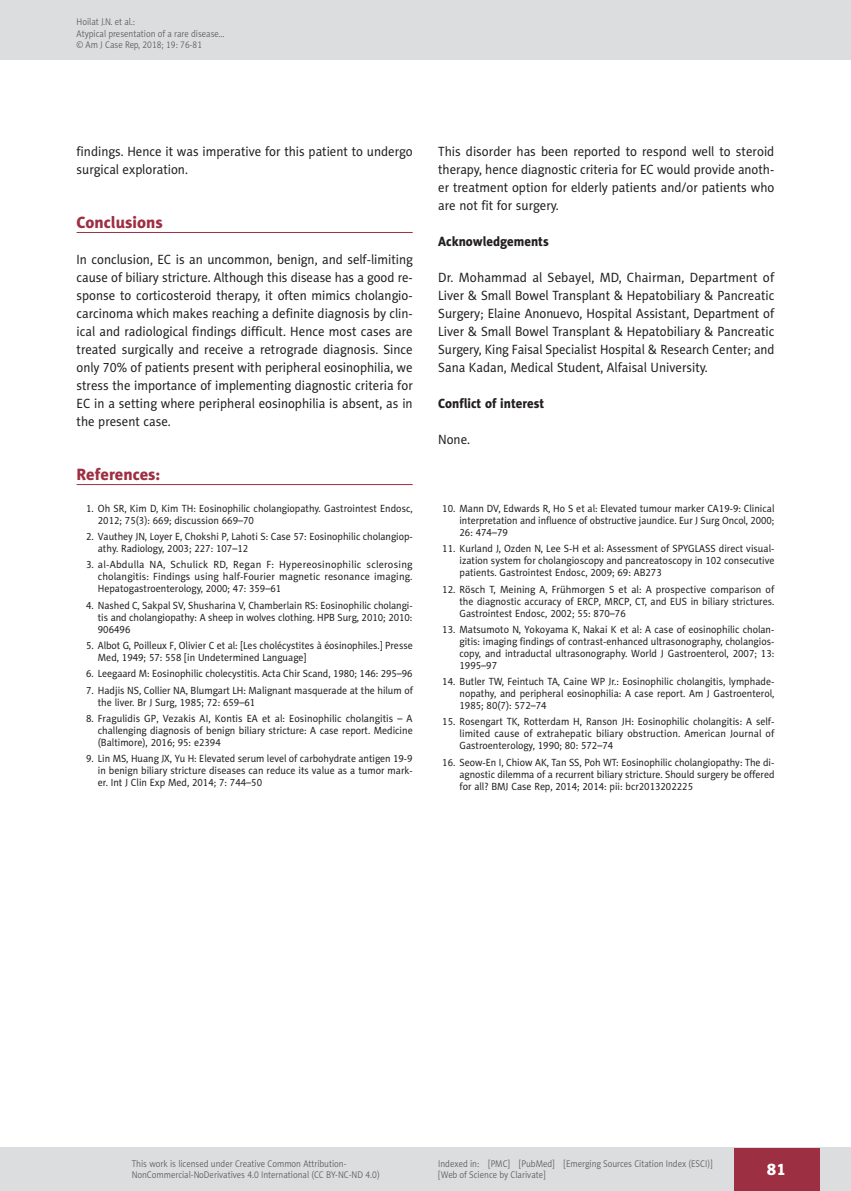
<style>
.page{position:relative;width:851px;height:1191px;background:#fff}
.page>*{position:absolute;margin:0;border:0;box-sizing:border-box;transform-origin:0 0}
.AJCR_Headline_1{font:16.5px "Naomi Sans EFN Heavy";color:#9d2f42}
.AJCR_Referencje_Tytu{font:16.5px "Naomi Sans EFN Heavy";color:#9d2f42}
.t1{font:16.5px "Naomi Sans EFN Heavy";color:#fff}
.AJCR_Body{font:13.5px/18px "Naomi Sans EFN";color:#231f20;text-align:justify;scale:.95 1}
.AJCR_Body-2{font:13.5px/18px "Naomi Sans EFN";color:#231f20;text-align:justify}
.AJCR_Headline_2{font:13.5px "Naomi Sans EFN Heavy";color:#231f20;scale:.95 1}
.AJCR_Referencje_punk{font:10.5px/12px "Naomi Sans EFN";color:#231f20;text-align:justify;scale:.95 1}
.AJCR_Referencje_punk-2{font:10.5px/12px "Naomi Sans EFN";color:#231f20;text-align:justify;scale:.96 1}
.AJCR_Referencje_punk-3{font:10.5px/12px "Naomi Sans EFN";color:#231f20;text-align:justify}
.t2{font:9.75px/11.2px "Naomi Sans EFN Light";color:#57585a;scale:.9 1}
</style>
<div class="page">
<hr style="left:77px;top:232px;width:335px;height:1px;background:#9d2f42">
<hr style="left:77px;top:484px;width:335px;height:1px;background:#9d2f42">
<div style="left:0;top:1148px;width:850px;height:43px;background:#dcdddf"></div>
<div style="left:733px;top:1147px;width:86px;height:43px;background:#9d2f42"></div>
<div style="left:0;top:0;width:850px;height:60px;background:#dcdddf"></div>
<p class="t2" style="left:77px;top:16px;width:166px">Hoilat J.N. et al.:<br>Atypical presentation of a rare disease… © Am J Case Rep, 2018; 19: 76-81</p>
<p class="AJCR_Body" style="left:77px;top:142px;width:355px">findings. Hence it was imperative for this patient to undergo surgical exploration.</p>
<p class="AJCR_Headline_1" style="left:77px;top:212px;width:88px">Conclusions</p>
<p class="AJCR_Body" style="left:77px;top:250px;width:355px">In conclusion, EC is an uncommon, benign, and self-limiting cause of biliary stricture. Although this disease has a good re&shy;sponse to corticosteroid therapy, it often mimics cholangio&shy;carcinoma which makes reaching a definite diagnosis by clin&shy;ical and radiological findings difficult. Hence most cases are treated surgically and receive a retrograde diagnosis. Since only 70% of patients present with peripheral eosinophilia, we stress the importance of implementing diagnostic criteria for EC in a setting where peripheral eosinophilia is absent, as in the present case.</p>
<p class="AJCR_Referencje_Tytu" style="left:77px;top:464px;width:85px">References:</p>
<p class="AJCR_Referencje_punk" style="left:98px;top:502px;width:333px;text-indent:-12px">1. Oh SR, Kim D, Kim TH: Eosinophilic cholangiopathy. Gastrointest Endosc,<br>2012; 75(3): 669; discussion 669–70</p>
<p class="AJCR_Referencje_punk" style="left:98px;top:531px;width:333px;text-indent:-12px">2. Vauthey JN, Loyer E, Chokshi P, Lahoti S: Case 57: Eosinophilic cholangiop&shy;athy. Radiology, 2003; 227: 107–12</p>
<p class="AJCR_Referencje_punk-3" style="left:98px;top:559px;width:316px;text-indent:-12px">3. al-Abdulla NA, Schulick RD, Regan F: Hypereosinophilic sclerosing cholangitis: Findings using half-Fourier magnetic resonance imaging.<br>Hepatogastroenterology, 2000; 47: 359–61</p>
<p class="AJCR_Referencje_punk" style="left:98px;top:599px;width:333px;text-indent:-12px">4. Nashed C, Sakpal SV, Shusharina V, Chamberlain RS: Eosinophilic cholangi&shy;tis and cholangiopathy: A sheep in wolves clothing. HPB Surg, 2010; 2010:<br>906496</p>
<p class="AJCR_Referencje_punk" style="left:98px;top:639px;width:333px;text-indent:-12px">5. Albot G, Poilleux F, Olivier C et al: [Les cholécystites à éosinophiles.] Presse<br>Med, 1949; 57: 558 [in Undetermined Language]</p>
<p class="AJCR_Referencje_punk" style="left:86px;top:668px;width:345px">6. Leegaard M: Eosinophilic cholecystitis. Acta Chir Scand, 1980; 146: 295–96</p>
<p class="AJCR_Referencje_punk" style="left:98px;top:684px;width:333px;text-indent:-12px">7. Hadjis NS, Collier NA, Blumgart LH: Malignant masquerade at the hilum of the liver. Br J Surg, 1985; 72: 659–61</p>
<p class="AJCR_Referencje_punk-2" style="left:98px;top:712px;width:329px;text-indent:-12px">8. Fragulidis GP, Vezakis AI, Kontis EA et al: Eosinophilic cholangitis – A challenging diagnosis of benign biliary stricture: A case report. Medicine (Baltimore), 2016; 95: e2394</p>
<p class="AJCR_Referencje_punk" style="left:98px;top:752px;width:333px;text-indent:-12px">9. Lin MS, Huang JX, Yu H: Elevated serum level of carbohydrate antigen 19-9 in benign biliary stricture diseases can reduce its value as a tumor mark&shy;er. Int J Clin Exp Med, 2014; 7: 744–50</p>
<p class="AJCR_Body" style="left:438px;top:142px;width:355px">This disorder has been reported to respond well to steroid therapy, hence diagnostic criteria for EC would provide anoth&shy;er treatment option for elderly patients and/or patients who are not fit for surgery.</p>
<p class="AJCR_Headline_2" style="left:438px;top:233px;width:118px">Acknowledgements</p>
<p class="AJCR_Body-2" style="left:438px;top:268px;width:338px">Dr. Mohammad al Sebayel, MD, Chairman, Department of Liver &amp; Small Bowel Transplant &amp; Hepatobiliary &amp; Pancreatic Surgery; Elaine Anonuevo, Hospital Assistant, Department of Liver &amp; Small Bowel Transplant &amp; Hepatobiliary &amp; Pancreatic Surgery, King Faisal Specialist Hospital &amp; Research Center; and Sana Kadan, Medical Student, Alfaisal University.</p>
<p class="AJCR_Headline_2" style="left:438px;top:395px;width:113px">Conflict of interest</p>
<p class="AJCR_Body" style="left:438px;top:430px;width:35px">None.</p>
<p class="AJCR_Referencje_punk" style="left:459px;top:502px;width:333px;text-indent:-17px">10. Mann DV, Edwards R, Ho S et al: Elevated tumour marker CA19-9: Clinical interpretation and influence of obstructive jaundice. Eur J Surg Oncol, 2000; 26: 474–79</p>
<p class="AJCR_Referencje_punk" style="left:459px;top:543px;width:333px;text-indent:-17px">11. Kurland J, Ozden N, Lee S-H et al: Assessment of SPYGLASS direct visual&shy;ization system for cholangioscopy and pancreatoscopy in 102 consecutive patients. Gastrointest Endosc, 2009; 69: AB273</p>
<p class="AJCR_Referencje_punk-2" style="left:459px;top:583px;width:329px;text-indent:-17px">12. Rösch T, Meining A, Frühmorgen S et al: A prospective comparison of the diagnostic accuracy of ERCP, MRCP, CT, and EUS in biliary strictures.<br>Gastrointest Endosc, 2002; 55: 870–76</p>
<p class="AJCR_Referencje_punk" style="left:459px;top:623px;width:333px;text-indent:-17px">13. Matsumoto N, Yokoyama K, Nakai K et al: A case of eosinophilic cholan&shy;gitis: imaging findings of contrast-enhanced ultrasonography, cholangios&shy;copy, and intraductal ultrasonography. World J Gastroenterol, 2007; 13:<br>1995–97</p>
<p class="AJCR_Referencje_punk" style="left:459px;top:675px;width:333px;text-indent:-17px">14. Butler TW, Feintuch TA, Caine WP Jr.: Eosinophilic cholangitis, lymphade&shy;nopathy, and peripheral eosinophilia: A case report. Am J Gastroenterol, 1985; 80(7): 572–74</p>
<p class="AJCR_Referencje_punk" style="left:459px;top:716px;width:333px;text-indent:-17px">15. Rosengart TK, Rotterdam H, Ranson JH: Eosinophilic cholangitis: A self&shy;limited cause of extrahepatic biliary obstruction. American Journal of Gastroenterology, 1990; 80: 572–74</p>
<p class="AJCR_Referencje_punk" style="left:459px;top:756px;width:333px;text-indent:-17px">16. Seow-En I, Chiow AK, Tan SS, Poh WT: Eosinophilic cholangiopathy: The di&shy;agnostic dilemma of a recurrent biliary stricture. Should surgery be offered for all? BMJ Case Rep, 2014; 2014: pii: bcr2013202225</p>
<p class="t2" style="left:132px;top:1158px;width:277px">This work is licensed under Creative Common Attribution-<br>NonCommercial-NoDerivatives 4.0 International (CC BY-NC-ND 4.0)</p>
<p class="t2" style="left:438px;top:1158px;width:306px">Indexed in: [PMC] [PubMed] [Emerging Sources Citation Index (ESCI)] [Web of Science by Clarivate]</p>
<h1 class="t1" style="left:766px;top:1159px;width:21px">81</h1>
</div>
